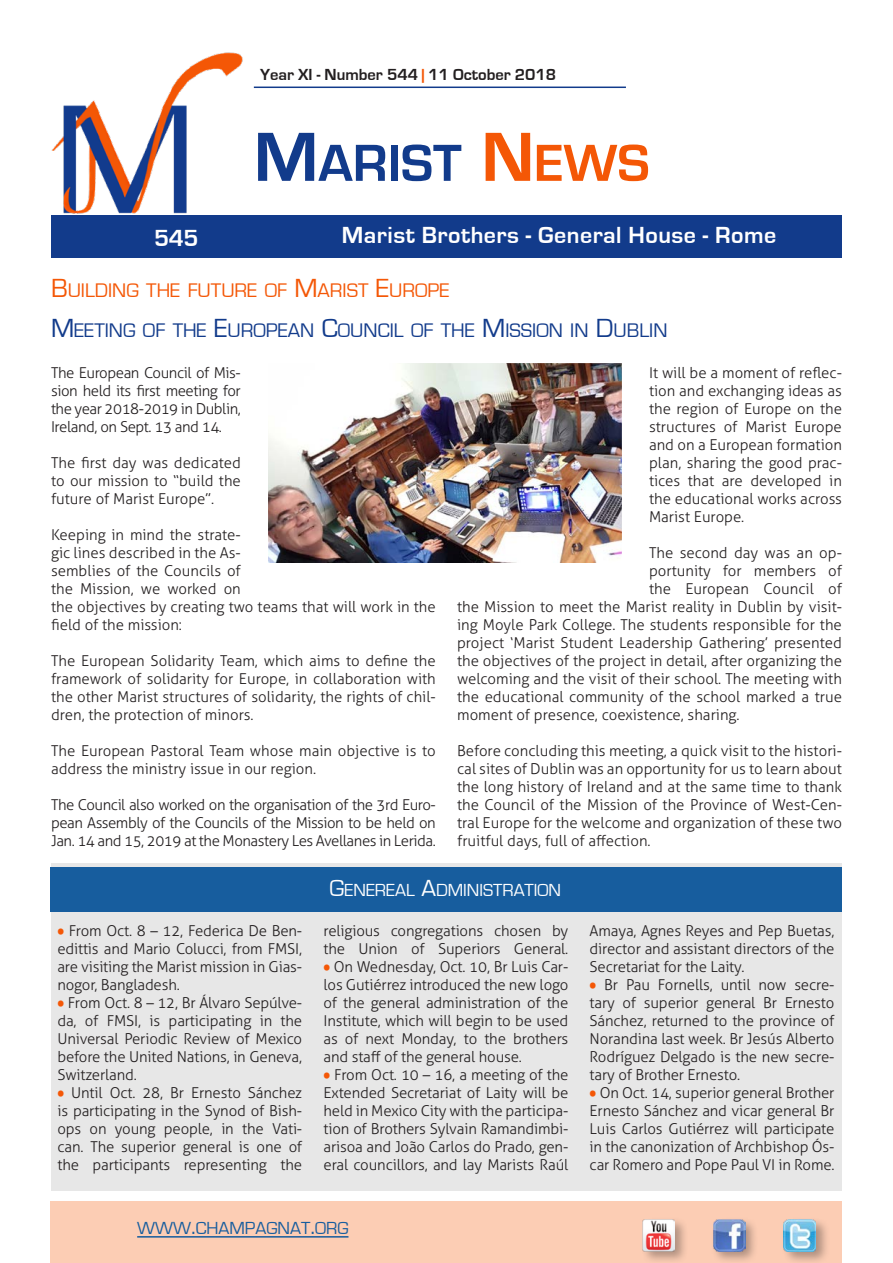
<style>
.page{position:relative;width:893px;height:1263px;background:#fff}
.page>*{position:absolute;margin:0;border:0;box-sizing:border-box;transform-origin:0 0}
.t1{font:700 54px "Eurostile";color:#123b8b}
.t2{font:700 24px "Eurostile";letter-spacing:.02em;color:#fff}
.Titolo{font:20.25px "Eurostile";color:#123b8b}
.Titolo-2{font:20.25px "Eurostile";color:#f45706}
.TitoloBox{font:18px "Eurostile";color:#fff}
.t3{font:18px "Eurostile";color:#175d9e}
.t4{font:700 16.5px "Eurostile";color:#231f20}
.Testo_normal{font:300 15px/18px "Aller";color:#231f20;text-align:justify}
.Testo_sinEspacio{font:300 15px/18px "Aller";letter-spacing:-.01em;color:#231f20;text-align:justify}
.s1{color:#f45706}
.s2{font-size:72px}
.s3{font-size:72px;color:#f45706}
.s4{font-size:27px}
.s5{font-family:"Berlin Sans FB";font-weight:400;color:#f45706}
.s6{font-size:24px}
</style>
<div class="page">
<div style="left:51px;top:215px;width:791px;height:43px;background:#123b8b"></div>
<div style="left:50px;top:1201px;width:792px;height:62px;background:#fccdb4"></div>
<hr style="left:137px;top:1236px;width:211px;height:1px;background:#175d9e">
<div style="left:711px;top:1217px;width:48px;height:46px;background:#231f20;opacity:.35"></div>
<img style="left:713px;top:1219px;width:32px;height:32px">
<div style="left:781px;top:1217px;width:49px;height:46px;background:#231f20;opacity:.35"></div>
<img style="left:784px;top:1219px;width:32px;height:32px">
<hr style="left:254px;top:87px;width:372px;height:1px;background:#123b8b">
<div style="left:641px;top:1217px;width:47px;height:46px;background:#231f20;opacity:.35"></div>
<img style="left:642px;top:1219px;width:33px;height:32px">
<img style="left:51px;top:52px;width:192px;height:162px">
<div style="left:51px;top:863px;width:791px;height:328px;background:#e7e7e7"></div>
<div style="left:50px;top:867px;width:792px;height:45px;background:#175d9e"></div>
<img style="left:269px;top:364px;width:352px;height:199px">
<p class="t4" style="left:260px;top:66px;width:298px">Year XI - Number 544 <span class="s1">|</span> 11 October 2018</p>
<h1 class="t1" style="left:254px;top:134px;width:397px"><span class="s2">M</span>ARIST <span class="s3">N</span><span class="s1">EWS</span></h1>
<h2 class="t2" style="left:154px;top:225px;width:46px">545</h2>
<h2 class="t2" style="left:342px;top:222px;width:436px">Marist Brothers - General House - Rome</h2>
<p class="Titolo-2" style="left:51px;top:279px;width:400px"><span class="s4">B</span>UILDING THE FUTURE OF <span class="s4">M</span>ARIST <span class="s4">E</span>UROPE</p>
<p class="Titolo" style="left:51px;top:319px;width:618px"><span class="s4">M</span>EETING OF THE <span class="s4">E</span>UROPEAN <span class="s4">C</span>OUNCIL OF THE <span class="s4">M</span> ISSION IN <span class="s4">D</span>UBLIN</p>
<p class="Testo_normal" style="left:51px;top:364px;width:191px">The European Council of Mis&shy;sion held its first meeting for the year 2018-2019 in Dublin, Ireland, on Sept. 13 and 14.</p>
<p class="Testo_normal" style="left:51px;top:454px;width:191px">The first day was dedicated to our mission to “build the future of Marist Europe”.</p>
<p class="Testo_normal" style="left:51px;top:526px;width:386px;text-align:left">Keeping in mind the strate-<br>gic lines described in the As-<br>semblies of the Councils of<br>the Mission, we worked on<br>the objectives by creating two teams that will work in the field of the mission:</p>
<p class="Testo_normal" style="left:51px;top:652px;width:386px">The European Solidarity Team, which aims to define the framework of solidarity for Europe, in collaboration with the other Marist structures of solidarity, the rights of chil&shy;dren, the protection of minors.</p>
<p class="Testo_normal" style="left:51px;top:742px;width:386px">The European Pastoral Team whose main objective is to address the ministry issue in our region.</p>
<p class="Testo_normal" style="left:51px;top:796px;width:386px">The Council also worked on the organisation of the 3rd Euro&shy;pean Assembly of the Councils of the Mission to be held on Jan. 14 and 15, 2019 at the Monastery Les Avellanes in Lerida.</p>
<p class="Testo_normal" style="left:649px;top:364px;width:194px">It will be a moment of reflec&shy;tion and exchanging ideas as the region of Europe on the structures of Marist Europe and on a European formation plan, sharing the good prac&shy;tices that are developed in the educational works across Marist Europe.</p>
<p class="Testo_normal" style="left:649px;top:544px;width:194px">The second day was an op-</p>
<p class="Testo_normal" style="left:649px;top:562px;width:194px">portunity for members of</p>
<p class="Testo_normal" style="left:649px;top:580px;width:194px">the European Council of</p>
<p class="Testo_normal" style="left:457px;top:598px;width:386px">the Mission to meet the Marist reality in Dublin by visit-</p>
<p class="Testo_normal" style="left:457px;top:616px;width:386px">ing Moyle Park College. The students responsible for the</p>
<p class="Testo_normal" style="left:457px;top:634px;width:386px">project ‘Marist Student Leadership Gathering’ presented</p>
<p class="Testo_normal" style="left:457px;top:652px;width:386px">the objectives of the project in detail, after organizing the</p>
<p class="Testo_normal" style="left:457px;top:670px;width:386px">welcoming and the visit of their school. The meeting with</p>
<p class="Testo_normal" style="left:457px;top:688px;width:386px">the educational community of the school marked a true</p>
<p class="Testo_normal" style="left:457px;top:706px;width:284px">moment of presence, coexistence, sharing.</p>
<p class="Testo_normal" style="left:457px;top:742px;width:386px">Before concluding this meeting, a quick visit to the histori&shy;cal sites of Dublin was an opportunity for us to learn about the long history of Ireland and at the same time to thank the Council of the Mission of the Province of West-Cen&shy;tral Europe for the welcome and organization of these two fruitful days, full of affection.</p>
<p class="Testo_sinEspacio" style="left:57px;top:922px;width:246px"><span class="s5">•</span> From Oct. 8 – 12, Federica De Ben&shy;edittis and Mario Colucci, from FMSI, are visiting the Marist mission in Gias&shy;nogor, Bangladesh.</p>
<p class="Testo_sinEspacio" style="left:57px;top:994px;width:246px"><span class="s5">•</span> From Oct. 8 – 12, Br Álvaro Sepúlve&shy;da, of FMSI, is participating in the Universal Periodic Review of Mexico before the United Nations, in Geneva, Switzerland.</p>
<p class="Testo_sinEspacio" style="left:57px;top:1084px;width:246px"><span class="s5">•</span> Until Oct. 28, Br Ernesto Sánchez is participating in the Synod of Bish&shy;ops on young people, in the Vati&shy;can. The superior general is one of the participants representing the</p>
<p class="TitoloBox" style="left:330px;top:880px;width:233px"><span class="s6">G</span>ENEREAL <span class="s6">A</span>DMINISTRATION</p>
<p class="Testo_sinEspacio" style="left:323px;top:922px;width:246px">religious congregations chosen by the Union of Superiors General.</p>
<p class="Testo_sinEspacio" style="left:323px;top:958px;width:246px"><span class="s5">•</span> On Wednesday, Oct. 10, Br Luis Car&shy;los Gutiérrez introduced the new logo of the general administration of the Institute, which will begin to be used as of next Monday, to the brothers and staff of the general house.</p>
<p class="Testo_sinEspacio" style="left:323px;top:1066px;width:246px"><span class="s5">•</span> From Oct. 10 – 16, a meeting of the Extended Secretariat of Laity will be held in Mexico City with the participa&shy;tion of Brothers Sylvain Ramandimbi&shy;arisoa and João Carlos do Prado, gen&shy;eral councillors, and lay Marists Raúl</p>
<p class="t3" style="left:137px;top:1219px;width:213px">WWW<span class="s6">.</span>CHAMPAGNAT<span class="s6">.</span>ORG</p>
<p class="Testo_sinEspacio" style="left:590px;top:922px;width:246px">Amaya, Agnes Reyes and Pep Buetas, director and assistant directors of the Secretariat for the Laity.</p>
<p class="Testo_sinEspacio" style="left:590px;top:976px;width:246px"><span class="s5">•</span> Br Pau Fornells, until now secre&shy;tary of superior general Br Ernesto Sánchez, returned to the province of Norandina last week. Br Jesús Alberto Rodríguez Delgado is the new secre&shy;tary of Brother Ernesto.</p>
<p class="Testo_sinEspacio" style="left:590px;top:1084px;width:246px"><span class="s5">•</span> On Oct. 14, superior general Brother Ernesto Sánchez and vicar general Br Luis Carlos Gutiérrez will participate in the canonization of Archbishop Ós&shy;car Romero and Pope Paul VI in Rome.</p>
</div>
